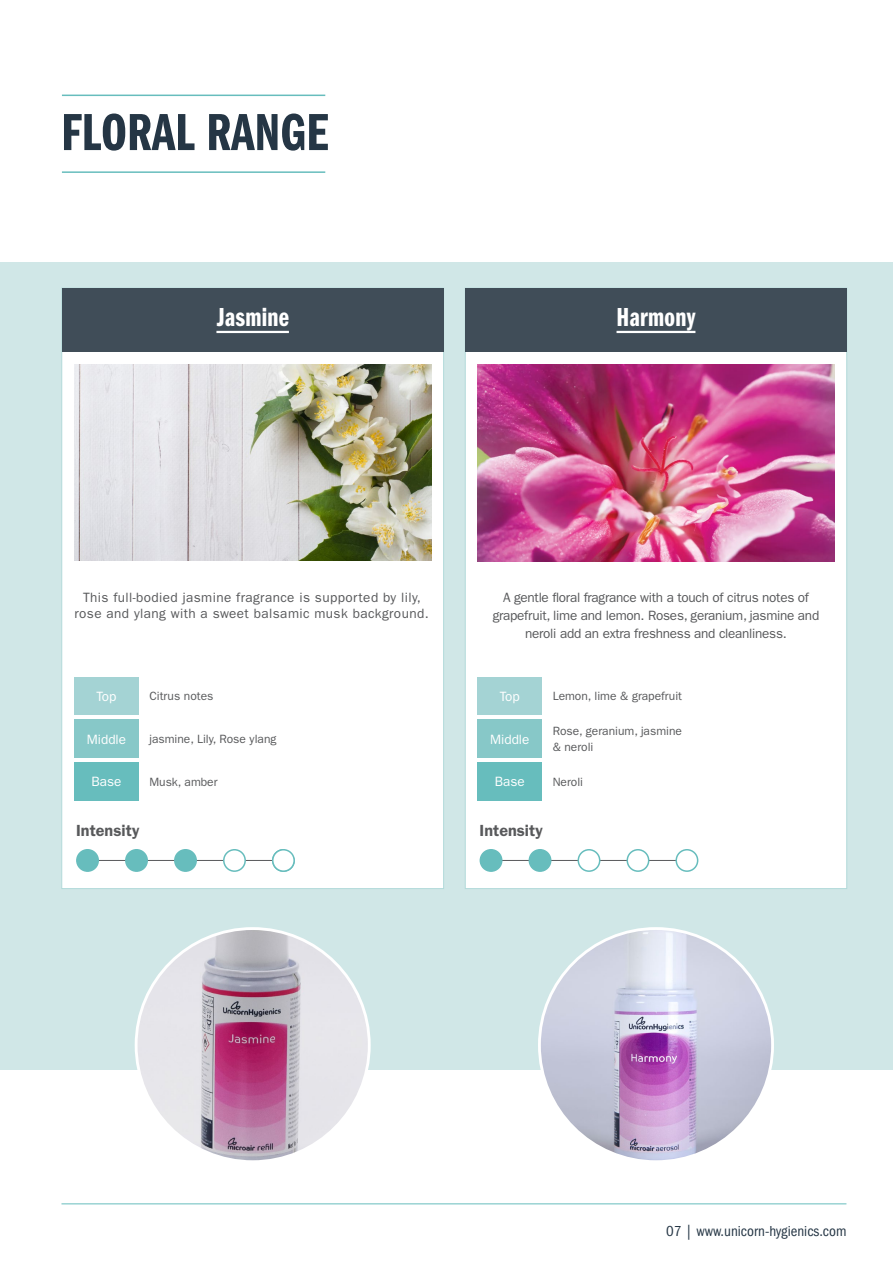
<style>
.page{position:relative;width:893px;height:1263px;background:#fff}
.page>*{position:absolute;margin:0;border:0;box-sizing:border-box;transform-origin:0 0}
.t1{font:54px "ITC Franklin Gothic Std Dm Cp";letter-spacing:.005em;color:#253645}
.t2{font:27px "ITC Franklin Gothic Std Dm Cp";letter-spacing:.01em;color:#fff}
.t3{font:600 16.2px "ITC Franklin Gothic Std";color:#58595b}
.t4{font:condensed 15px "ITC Franklin Gothic Std";color:#253645}
.t5{font:13.5px/18px "ITC Franklin Gothic Std";letter-spacing:-.02em;color:#58595b;text-align:center}
.t6{font:13.5px/16.2px "ITC Franklin Gothic Std";letter-spacing:.03em;color:#58595b;text-align:center}
.t7{font:13.5px "ITC Franklin Gothic Std";color:#fff}
.t8{font:12px/16.2px "ITC Franklin Gothic Std";color:#58595b}
</style>
<div class="page">
<div style="left:0;top:262px;width:893px;height:807px;background:#d0e7e7"></div>
<hr style="left:61px;top:1203px;width:785px;height:1px;background:#67bdbd">
<hr style="left:62px;top:95px;width:263px;height:1px;background:#67bdbd">
<hr style="left:62px;top:171px;width:263px;height:2px;background:#67bdbd">
<img style="left:539px;top:928px;width:234px;height:234px;border-radius:117px">
<div style="left:465px;top:288px;width:382px;height:601px;background:#fff;border:1px solid #b3dada"></div>
<div style="left:465px;top:288px;width:382px;height:63px;background:#404d58"></div>
<hr style="left:493px;top:860px;width:195px;height:1px;background:#58595b">
<div style="left:480px;top:850px;width:22px;height:21px;background:#67bdbd;border-radius:50%"></div>
<div style="left:480px;top:849px;width:22px;height:23px;border:2px solid #67bdbd;border-radius:50%"></div>
<div style="left:529px;top:850px;width:22px;height:21px;background:#67bdbd;border-radius:50%"></div>
<div style="left:529px;top:849px;width:22px;height:23px;border:2px solid #67bdbd;border-radius:50%"></div>
<div style="left:578px;top:850px;width:22px;height:21px;background:#fff;border-radius:50%"></div>
<div style="left:577px;top:849px;width:23px;height:23px;border:2px solid #67bdbd;border-radius:50%"></div>
<div style="left:627px;top:850px;width:22px;height:21px;background:#fff;border-radius:50%"></div>
<div style="left:626px;top:849px;width:23px;height:23px;border:2px solid #67bdbd;border-radius:50%"></div>
<div style="left:676px;top:850px;width:22px;height:21px;background:#fff;border-radius:50%"></div>
<div style="left:675px;top:849px;width:23px;height:23px;border:2px solid #67bdbd;border-radius:50%"></div>
<hr style="left:616px;top:331px;width:79px;height:2px;background:#fff">
<div style="left:477px;top:677px;width:65px;height:38px;background:#a4d3d4"></div>
<div style="left:477px;top:720px;width:65px;height:38px;background:#87c8c8"></div>
<div style="left:477px;top:762px;width:65px;height:39px;background:#67bdbd"></div>
<img style="left:137px;top:928px;width:230px;height:231px">
<div style="left:62px;top:288px;width:382px;height:601px;background:#fff;border:1px solid #b3dada"></div>
<div style="left:62px;top:288px;width:381px;height:63px;background:#404d58"></div>
<img style="left:74px;top:365px;width:357px;height:196px">
<hr style="left:216px;top:331px;width:73px;height:2px;background:#fff">
<div style="left:74px;top:677px;width:65px;height:38px;background:#a4d3d4"></div>
<div style="left:74px;top:720px;width:65px;height:38px;background:#87c8c8"></div>
<div style="left:74px;top:762px;width:65px;height:39px;background:#67bdbd"></div>
<hr style="left:89px;top:860px;width:196px;height:1px;background:#58595b">
<div style="left:77px;top:850px;width:21px;height:21px;background:#67bdbd;border-radius:50%"></div>
<div style="left:76px;top:849px;width:23px;height:23px;border:2px solid #67bdbd;border-radius:50%"></div>
<div style="left:126px;top:850px;width:21px;height:21px;background:#67bdbd;border-radius:50%"></div>
<div style="left:125px;top:849px;width:23px;height:23px;border:2px solid #67bdbd;border-radius:50%"></div>
<div style="left:175px;top:850px;width:21px;height:21px;background:#67bdbd;border-radius:50%"></div>
<div style="left:174px;top:849px;width:23px;height:23px;border:2px solid #67bdbd;border-radius:50%"></div>
<div style="left:224px;top:850px;width:21px;height:21px;background:#fff;border-radius:50%"></div>
<div style="left:223px;top:849px;width:23px;height:23px;border:2px solid #67bdbd;border-radius:50%"></div>
<div style="left:273px;top:850px;width:21px;height:21px;background:#fff;border-radius:50%"></div>
<div style="left:272px;top:849px;width:23px;height:23px;border:2px solid #67bdbd;border-radius:50%"></div>
<img style="left:477px;top:365px;width:357px;height:196px">
<h1 class="t1" style="left:61px;top:102px;width:269px">FLORAL RANGE</h1>
<h2 class="t2" style="left:216px;top:302px;width:74px">Jasmine</h2>
<h2 class="t2" style="left:616px;top:302px;width:80px">Harmony</h2>
<p class="t6" style="left:75px;top:589px;width:356px">This full-bodied jasmine fragrance is supported by lily, rose and ylang with a sweet balsamic musk background.</p>
<p class="t7" style="left:96px;top:688px;width:21px">Top</p>
<p class="t8" style="left:149px;top:688px;width:66px">Citrus notes</p>
<p class="t7" style="left:87px;top:731px;width:41px">Middle</p>
<p class="t8" style="left:149px;top:731px;width:129px">jasmine, Lily, Rose ylang</p>
<p class="t7" style="left:91px;top:774px;width:31px">Base</p>
<p class="t8" style="left:149px;top:774px;width:70px">Musk, amber</p>
<p class="t3" style="left:76px;top:820px;width:65px">Intensity</p>
<p class="t5" style="left:493px;top:588px;width:328px">A gentle floral fragrance with a touch of citrus notes of grapefruit, lime and lemon. Roses, geranium, jasmine and neroli add an extra freshness and cleanliness.</p>
<p class="t7" style="left:500px;top:688px;width:21px">Top</p>
<p class="t8" style="left:553px;top:688px;width:131px">Lemon, lime &amp; grapefruit</p>
<p class="t7" style="left:490px;top:731px;width:41px">Middle</p>
<p class="t8" style="left:553px;top:723px;width:131px">Rose, geranium, jasmine &amp; neroli</p>
<p class="t7" style="left:495px;top:774px;width:31px">Base</p>
<p class="t8" style="left:553px;top:774px;width:32px">Neroli</p>
<p class="t3" style="left:480px;top:820px;width:65px">Intensity</p>
<p class="t4" style="left:666px;top:1223px;width:182px">07 | www.unicorn-hygienics.com</p>
</div>
